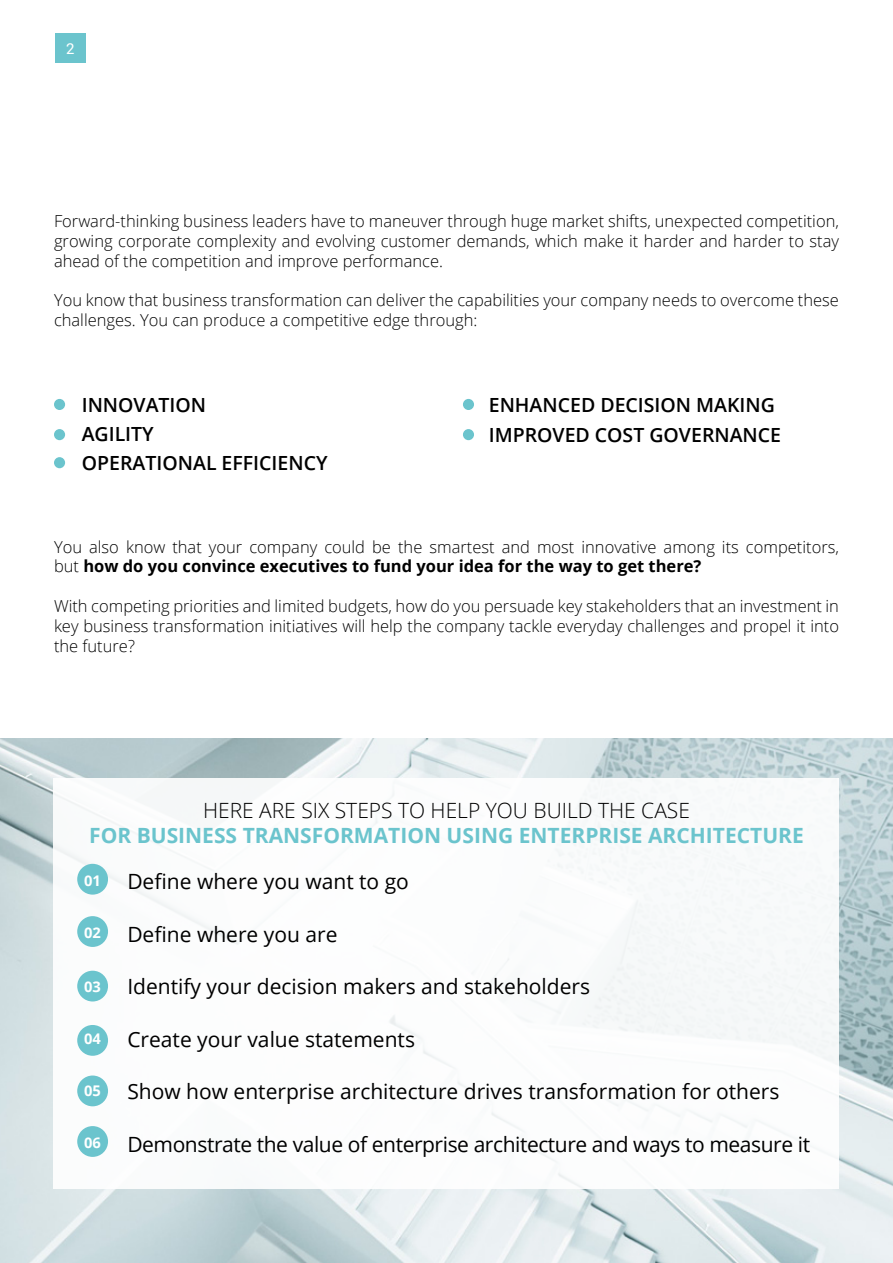
<style>
.page{position:relative;width:893px;height:1263px;background:#fff}
.page>*{position:absolute;margin:0;border:0;box-sizing:border-box;transform-origin:0 0}
.t1{font:21px "Open Sans";color:#000}
.t2{font:21px "Open Sans";letter-spacing:-.02em;color:#000}
.t3{font:700 21px "Open Sans";color:#6bc4cd}
.t4{font:300 21px "Open Sans";color:#000}
.t5{font:600 19.5px/29.2px "Open Sans";color:#000}
.t6{font:300 16.5px/19.8px "Open Sans";color:#000;text-align:justify}
.t7{font:15px "Roboto";color:#fff}
.t8{font:700 14.7px "Open Sans";color:#fff}
.s1{font-weight:700}
</style>
<div class="page">
<div style="left:55px;top:34px;width:30px;height:29px;background:#6bc4cd"></div>
<img style="left:0;top:738px;width:893px;height:525px">
<div style="left:53px;top:778px;width:786px;height:411px;background:#fff"></div>
<div style="left:77px;top:864px;width:31px;height:31px;background:#6bc4cd;border-radius:50%"></div>
<div style="left:77px;top:916px;width:31px;height:31px;background:#6bc4cd;border-radius:50%"></div>
<div style="left:77px;top:971px;width:31px;height:30px;background:#6bc4cd;border-radius:50%"></div>
<div style="left:77px;top:1025px;width:31px;height:31px;background:#6bc4cd;border-radius:50%"></div>
<div style="left:77px;top:1075px;width:31px;height:31px;background:#6bc4cd;border-radius:50%"></div>
<div style="left:77px;top:1126px;width:31px;height:31px;background:#6bc4cd;border-radius:50%"></div>
<div style="left:54px;top:399px;width:11px;height:11px;background:#6bc4cd;border-radius:50%"></div>
<div style="left:463px;top:399px;width:11px;height:11px;background:#6bc4cd;border-radius:50%"></div>
<div style="left:54px;top:429px;width:11px;height:11px;background:#6bc4cd;border-radius:50%"></div>
<div style="left:463px;top:429px;width:11px;height:11px;background:#6bc4cd;border-radius:50%"></div>
<div style="left:54px;top:457px;width:11px;height:11px;background:#6bc4cd;border-radius:50%"></div>
<p class="t7" style="left:66px;top:38px;width:10px">2</p>
<p class="t6" style="left:54px;top:211px;width:786px">Forward-thinking business leaders have to maneuver through huge market shifts, unexpected competition, growing corporate complexity and evolving customer demands, which make it harder and harder to stay ahead of the competition and improve performance.</p>
<p class="t6" style="left:54px;top:290px;width:786px">You know that business transformation can deliver the capabilities your company needs to overcome these challenges. You can produce a competitive edge through:</p>
<p class="t5" style="left:82px;top:390px;width:247px">INNOVATION<br>AGILITY<br>OPERATIONAL EFFICIENCY</p>
<p class="t5" style="left:489px;top:389px;width:294px;line-height:30.2px">ENHANCED DECISION MAKING<br>IMPROVED COST GOVERNANCE</p>
<p class="t6" style="left:54px;top:536px;width:786px">You also know that your company could be the smartest and most innovative among its competitors, but <span class="s1">how do you convince executives to fund your idea for the way to get there?</span></p>
<p class="t6" style="left:54px;top:596px;width:786px">With competing priorities and limited budgets, how do you persuade key stakeholders that an investment in key business transformation initiatives will help the company tackle everyday challenges and propel it into the future?</p>
<p class="t4" style="left:203px;top:796px;width:488px">HERE ARE SIX STEPS TO HELP YOU BUILD THE CASE</p>
<p class="t3" style="left:89px;top:821px;width:716px">FOR BUSINESS TRANSFORMATION USING ENTERPRISE ARCHITECTURE</p>
<p class="t1" style="left:127px;top:867px;width:283px">Define where you want to go</p>
<p class="t1" style="left:127px;top:920px;width:212px">Define where you are</p>
<p class="t1" style="left:127px;top:972px;width:464px">Identify your decision makers and stakeholders</p>
<p class="t1" style="left:127px;top:1025px;width:289px">Create your value statements</p>
<p class="t1" style="left:127px;top:1077px;width:654px">Show how enterprise architecture drives transformation for others</p>
<p class="t2" style="left:127px;top:1130px;width:684px">Demonstrate the value of enterprise architecture and ways to measure it</p>
<p class="t8" style="left:84px;top:870px;width:18px">01</p>
<p class="t8" style="left:84px;top:922px;width:18px">02</p>
<p class="t8" style="left:84px;top:976px;width:18px">03</p>
<p class="t8" style="left:84px;top:1028px;width:18px">04</p>
<p class="t8" style="left:84px;top:1080px;width:18px">05</p>
<p class="t8" style="left:84px;top:1132px;width:18px">06</p>
</div>
